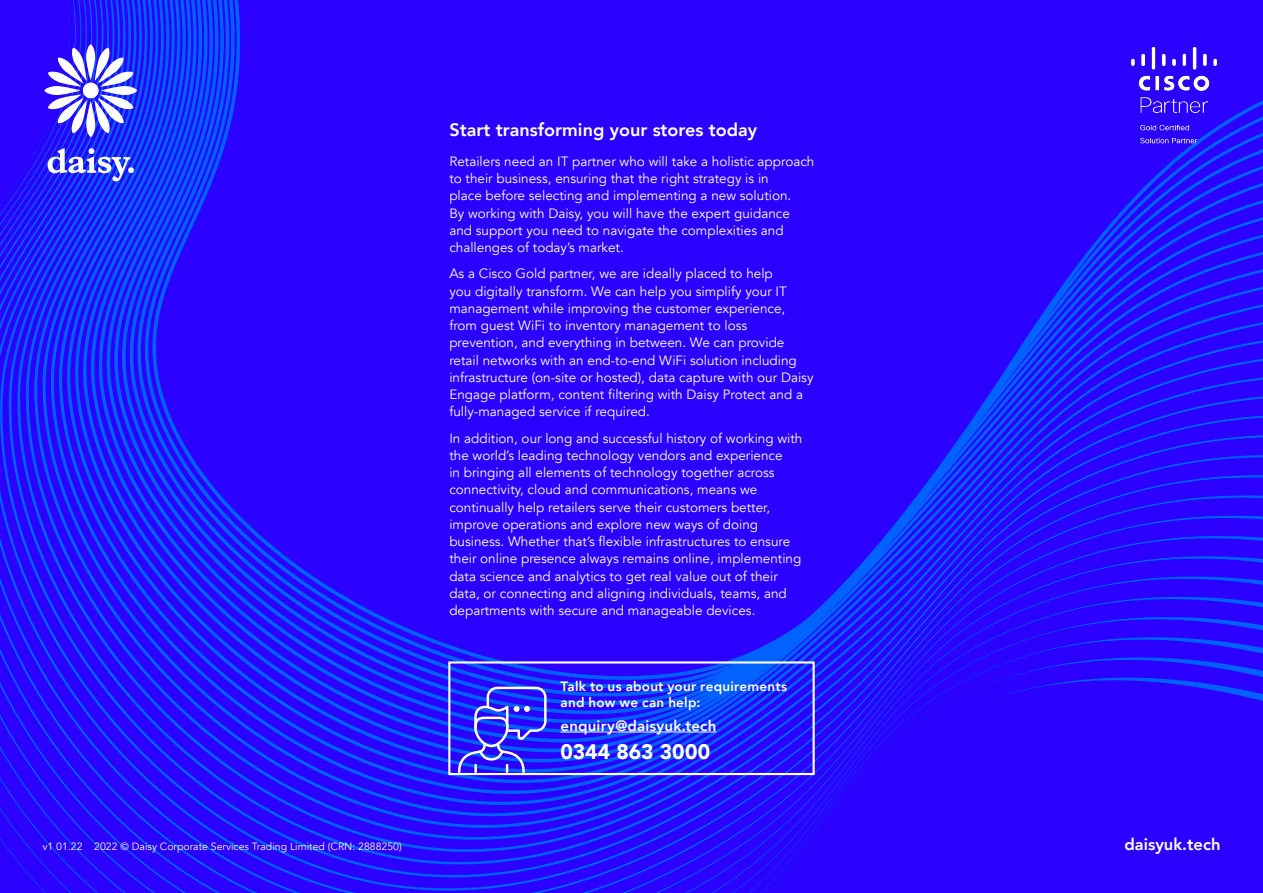
<style>
.page{position:relative;width:1263px;height:893px;background:#fff}
.page>*{position:absolute;margin:0;border:0;box-sizing:border-box;transform-origin:0 0}
.t1{font:900 21px "Avenir";color:#fff}
.Heading{font:800 18px "Avenir";color:#fff}
.Title_sub_heading{font:800 16.5px "Avenir";color:#fff}
.t2{font:800 15px "Avenir";letter-spacing:.015em;color:#fff}
.Main_body_copy{font:13.5px/17.2px "Avenir";color:#fff}
.t3{font:800 13.5px/16.2px "Avenir";letter-spacing:.015em;color:#fff}
.Main_body_copy-2{font:10.5px "Avenir";color:#fff}
</style>
<div class="page">
<img style="left:0;top:0;width:1263px;height:893px">
<svg style="left:48px;top:148px;width:86px;height:33px"></svg>
<svg style="left:44px;top:44px;width:93px;height:93px"></svg>
<svg style="left:457px;top:686px;width:90px;height:86px;background:#3c41fe"></svg>
<div style="left:448px;top:661px;width:367px;height:114px;border:2px solid #fff"></div>
<hr style="left:561px;top:732px;width:155px;height:1px;background:#fff">
<img style="left:1121px;top:36px;width:142px;height:149px">
<p class="Main_body_copy-2" style="left:43px;top:841px;width:361px">v1 01.22 2022 © Daisy Corporate Services Trading Limited (CRN: 2888250)</p>
<p class="Heading" style="left:449px;top:116px;width:309px">Start transforming your stores today</p>
<p class="Main_body_copy" style="left:449px;top:153px;width:367px">Retailers need an IT partner who will take a holistic approach to their business, ensuring that the right strategy is in<br>place before selecting and implementing a new solution.<br>By working with Daisy, you will have the expert guidance and support you need to navigate the complexities and challenges of today’s market.</p>
<p class="Main_body_copy" style="left:449px;top:265px;width:366px">As a Cisco Gold partner, we are ideally placed to help<br>you digitally transform. We can help you simplify your IT management while improving the customer experience, from guest WiFi to inventory management to loss prevention, and everything in between. We can provide retail networks with an end-to-end WiFi solution including infrastructure (on-site or hosted), data capture with our Daisy Engage platform, content filtering with Daisy Protect and a fully-managed service if required.</p>
<p class="Main_body_copy" style="left:449px;top:430px;width:355px">In addition, our long and successful history of working with the world’s leading technology vendors and experience<br>in bringing all elements of technology together across connectivity, cloud and communications, means we continually help retailers serve their customers better, improve operations and explore new ways of doing business. Whether that’s flexible infrastructures to ensure their online presence always remains online, implementing data science and analytics to get real value out of their data, or connecting and aligning individuals, teams, and departments with secure and manageable devices.</p>
<p class="t3" style="left:561px;top:678px;width:228px">Talk to us about your requirements and how we can help:</p>
<p class="t2" style="left:561px;top:714px;width:157px">enquiry@daisyuk.tech</p>
<p class="t1" style="left:561px;top:734px;width:151px">0344 863 3000</p>
<p class="Title_sub_heading" style="left:1124px;top:832px;width:97px">daisyuk.tech</p>
</div>
